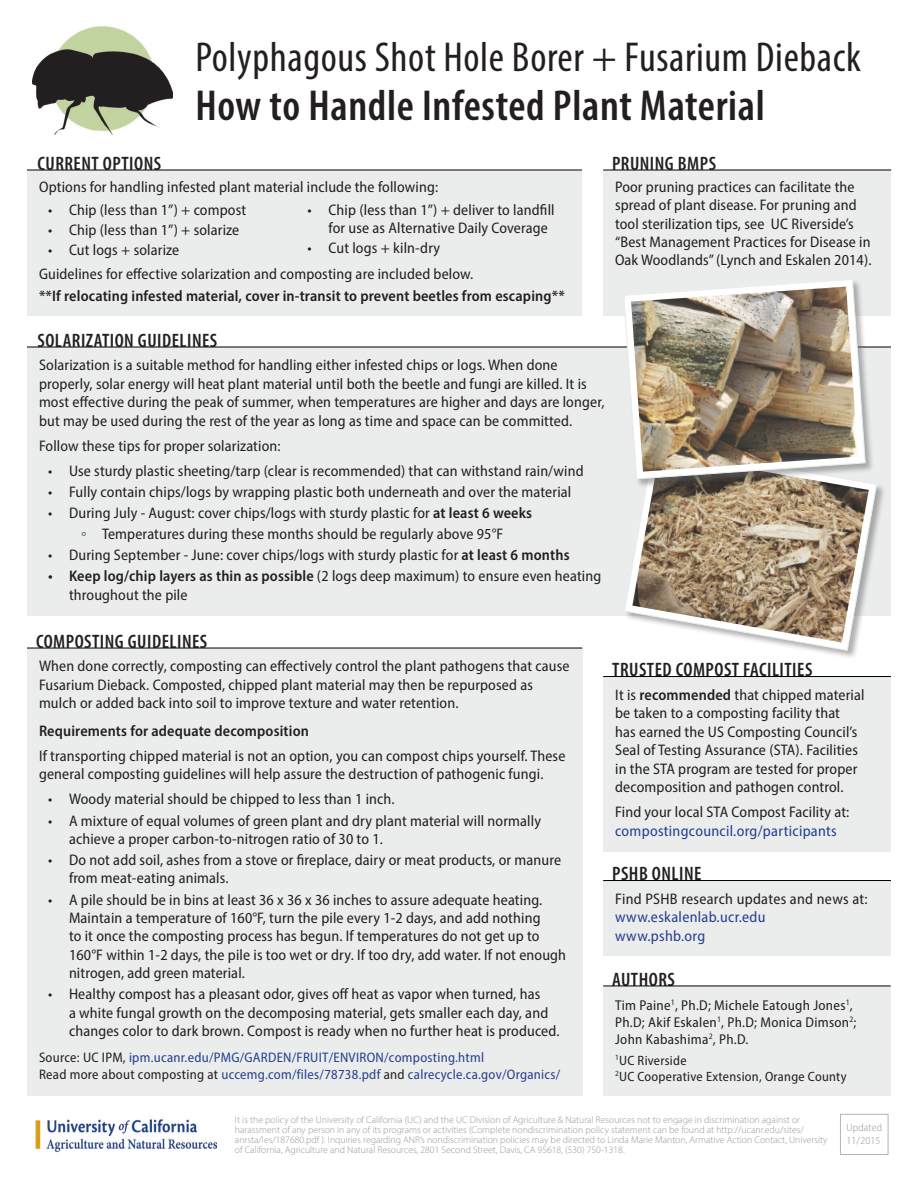
<style>
.page{position:relative;width:918px;height:1188px;background:#fff}
.page>*{position:absolute;margin:0;border:0;box-sizing:border-box;transform-origin:0 0}
.t1{font:600 condensed 43.5px "Myriad Pro";letter-spacing:.015em;color:#231f20}
.t2{font:condensed 42px "Myriad Pro";letter-spacing:.015em;color:#231f20}
.t3{font:600 condensed 19.5px "Myriad Pro";letter-spacing:.025em;color:#231f20}
.t4{font:semi-condensed 15.3px/18.5px "Myriad Pro";letter-spacing:.01em;color:#231f20}
.t5{font:600 semi-condensed 15.3px "Myriad Pro";letter-spacing:.01em;color:#231f20}
.t6{font:semi-condensed 15.3px "Myriad Pro";letter-spacing:.02em;color:#25408f}
.t7{font:semi-condensed 14.25px/17.1px "Myriad Pro";letter-spacing:.02em;color:#231f20}
.t8{font:semi-condensed 13.8px/16.6px "Myriad Pro";letter-spacing:.02em;color:#25408f}
.t9{font:semi-condensed 13.5px "Myriad Pro";letter-spacing:.02em;color:#231f20}
.t10{font:300 semi-condensed 10.8px/13px "Myriad Pro";letter-spacing:.02em;color:#949698}
.t11{font:300 9.75px/9.8px "Myriad Pro";color:#949698}
.s1{font-weight:600}
.s2{font-family:"Calibri";font-weight:700;font-stretch:normal}
.s3{color:#231f20}
.s4{color:#25408f}
</style>
<div class="page">
<img style="left:33px;top:27px;width:140px;height:108px">
<div style="left:603px;top:881px;width:288px;height:75px;background:#ebecec"></div>
<hr style="left:603px;top:880px;width:288px;height:1px;background:#000">
<div style="left:603px;top:986px;width:288px;height:109px;background:#ebecec"></div>
<hr style="left:603px;top:986px;width:288px;height:1px;background:#000">
<div style="left:603px;top:677px;width:288px;height:175px;background:#ebecec"></div>
<hr style="left:603px;top:676px;width:288px;height:1px;background:#000">
<div style="left:27px;top:648px;width:555px;height:447px;background:#ebecec"></div>
<hr style="left:27px;top:648px;width:555px;height:1px;background:#000">
<div style="left:27px;top:347px;width:864px;height:269px;background:#ebecec"></div>
<hr style="left:27px;top:347px;width:864px;height:1px;background:#000">
<div style="left:27px;top:170px;width:555px;height:146px;background:#ebecec"></div>
<hr style="left:27px;top:170px;width:555px;height:1px;background:#000">
<div style="left:603px;top:170px;width:288px;height:146px;background:#ebecec"></div>
<hr style="left:603px;top:170px;width:288px;height:1px;background:#000">
<div style="left:624px;top:445px;width:262px;height:215px;background:#636466;opacity:.5"></div>
<svg style="left:624px;top:445px;width:253px;height:206px"></svg>
<img style="left:632px;top:489px;width:237px;height:154px">
<div style="left:623px;top:278px;width:252px;height:211px;background:#636466;opacity:.5"></div>
<svg style="left:623px;top:279px;width:243px;height:201px"></svg>
<img style="left:631px;top:287px;width:227px;height:185px">
<img style="left:35px;top:1118px;width:182px;height:35px">
<div style="left:840px;top:1114px;width:48px;height:41px;border:1px solid #b2b4b6"></div>
<p class="t2" style="left:196px;top:31px;width:667px">Polyphagous Shot Hole Borer + Fusarium Dieback</p>
<p class="t1" style="left:196px;top:79px;width:571px">How to Handle Infested Plant Material</p>
<p class="t3" style="left:38px;top:151px;width:125px">CURRENT OPTIONS</p>
<p class="t4" style="left:39px;top:177px;width:401px">Options for handling infested plant material include the following:</p>
<p class="t4" style="left:48px;top:200px;width:200px">• Chip (less than 1”) + compost</p>
<p class="t4" style="left:48px;top:220px;width:193px">• Chip (less than 1”) + solarize</p>
<p class="t4" style="left:48px;top:240px;width:133px">• Cut logs + solarize</p>
<p class="t4" style="left:328px;top:200px;width:228px;text-indent:-21px">• Chip (less than 1”) + deliver to landfill for use as Alternative Daily Coverage</p>
<p class="t4" style="left:308px;top:239px;width:134px">• Cut logs + kiln-dry</p>
<p class="t4" style="left:39px;top:264px;width:436px">Guidelines for effective solarization and composting are included below.</p>
<p class="t5" style="left:39px;top:287px;width:527px">**If relocating infested material, cover in-transit to prevent beetles from escaping**</p>
<p class="t3" style="left:612px;top:151px;width:106px">PRUNING BMPS</p>
<p class="t4" style="left:615px;top:177px;width:258px">Poor pruning practices can facilitate the spread of plant disease. For pruning and tool sterilization tips, see UC Riverside’s “Best Management Practices for Disease in Oak Woodlands” (Lynch and Eskalen 2014).</p>
<p class="t3" style="left:38px;top:328px;width:181px">SOLARIZATION GUIDELINES</p>
<p class="t4" style="left:39px;top:356px;width:567px">Solarization is a suitable method for handling either infested chips or logs. When done properly, solar energy will heat plant material until both the beetle and fungi are killed. It is most effective during the peak of summer, when temperatures are higher and days are longer, but may be used during the rest of the year as long as time and space can be committed.</p>
<p class="t4" style="left:39px;top:437px;width:243px">Follow these tips for proper solarization:</p>
<p class="t4" style="left:48px;top:461px;width:537px">• Use sturdy plastic sheeting/tarp (clear is recommended) that can withstand rain/wind</p>
<p class="t4" style="left:48px;top:482px;width:525px">• Fully contain chips/logs by wrapping plastic both underneath and over the material</p>
<p class="t4" style="left:48px;top:503px;width:486px">• During July - August: cover chips/logs with sturdy plastic for <span class="s1">at least 6 weeks</span></p>
<p class="t4" style="left:81px;top:525px;width:424px"><span class="s2">◦</span> Temperatures during these months should be regularly above 95°F</p>
<p class="t4" style="left:48px;top:546px;width:523px">• During September - June: cover chips/logs with sturdy plastic for <span class="s1">at least 6 months</span></p>
<p class="t4" style="left:69px;top:567px;width:534px;text-indent:-21px"><span class="s1">• Keep log/chip layers as thin as possible</span> (2 logs deep maximum) to ensure even heating throughout the pile</p>
<p class="t3" style="left:36px;top:629px;width:173px">COMPOSTING GUIDELINES</p>
<p class="t4" style="left:39px;top:657px;width:532px">When done correctly, composting can effectively control the plant pathogens that cause</p>
<p class="t3" style="left:612px;top:658px;width:202px">TRUSTED COMPOST FACILITIES</p>
<p class="t4" style="left:39px;top:675px;width:495px">Fusarium Dieback. Composted, chipped plant material may then be repurposed as mulch or added back into soil to improve texture and water retention.</p>
<p class="t5" style="left:39px;top:721px;width:272px">Requirements for adequate decomposition</p>
<p class="t4" style="left:39px;top:746px;width:528px">If transporting chipped material is not an option, you can compost chips yourself. These general composting guidelines will help assure the destruction of pathogenic fungi.</p>
<p class="t4" style="left:48px;top:790px;width:348px">• Woody material should be chipped to less than 1 inch.</p>
<p class="t4" style="left:69px;top:811px;width:474px;text-indent:-21px">• A mixture of equal volumes of green plant and dry plant material will normally achieve a proper carbon-to-nitrogen ratio of 30 to 1.</p>
<p class="t4" style="left:69px;top:850px;width:494px;text-indent:-21px">• Do not add soil, ashes from a stove or fireplace, dairy or meat products, or manure from meat-eating animals.</p>
<p class="t4" style="left:69px;top:890px;width:499px;text-indent:-21px">• A pile should be in bins at least 36 x 36 x 36 inches to assure adequate heating.<br>Maintain a temperature of 160°F, turn the pile every 1-2 days, and add nothing<br>to it once the composting process has begun. If temperatures do not get up to 160°F within 1-2 days, the pile is too wet or dry. If too dry, add water. If not enough nitrogen, add green material.</p>
<p class="t4" style="left:69px;top:985px;width:492px;text-indent:-21px">• Healthy compost has a pleasant odor, gives off heat as vapor when turned, has<br>a white fungal growth on the decomposing material, gets smaller each day, and changes color to dark brown. Compost is ready when no further heat is produced.</p>
<p class="t8" style="left:39px;top:1049px;width:523px"><span class="s3">Source: UC IPM,</span> ipm.ucanr.edu/PMG/GARDEN/FRUIT/ENVIRON/composting.html<br><span class="s3">Read more about composting at</span> uccemg.com/files/78738.pdf <span class="s3">and</span> calrecycle.ca.gov/Organics/</p>
<p class="t4" style="left:615px;top:685px;width:251px">It is <span class="s1">recommended</span> that chipped material be taken to a composting facility that<br>has earned the US Composting Council’s Seal of Testing Assurance (STA). Facilities in the STA program are tested for proper decomposition and pathogen control.</p>
<p class="t4" style="left:615px;top:803px;width:236px">Find your local STA Compost Facility at: <span class="s4">compostingcouncil.org/participants</span></p>
<p class="t3" style="left:612px;top:862px;width:91px">PSHB ONLINE</p>
<p class="t4" style="left:615px;top:889px;width:254px">Find PSHB research updates and news at:</p>
<p class="t6" style="left:615px;top:908px;width:152px">www.eskalenlab.ucr.edu</p>
<p class="t6" style="left:615px;top:926px;width:92px">www.pshb.org</p>
<p class="t3" style="left:612px;top:967px;width:64px">AUTHORS</p>
<p class="t7" style="left:615px;top:996px;width:243px">Tim Paine<sup>1</sup>, Ph.D; Michele Eatough Jones<sup>1</sup>,<br>Ph.D; Akif Eskalen<sup>1</sup>, Ph.D; Monica Dimson<sup>2</sup>;<br>John Kabashima<sup>2</sup>, Ph.D.</p>
<p class="t9" style="left:615px;top:1052px;width:73px"><sup>1</sup>UC Riverside</p>
<p class="t9" style="left:615px;top:1068px;width:233px"><sup>2</sup>UC Cooperative Extension, Orange County</p>
<p class="t11" style="left:235px;top:1115px;width:594px">It is the policy of the University of California (UC) and the UC Division of Agriculture &amp; Natural Resources not to engage in discrimination against or harassment of any person in any of its programs or activities (Complete nondiscrimination policy statement can be found at http://ucanr.edu/sites/ anrsta/les/187680.pdf ). Inquiries regarding ANR’s nondiscrimination policies may be directed to Linda Marie Manton, Armative Action Contact, University of California, Agriculture and Natural Resources, 2801 Second Street, Davis, CA 95618, (530) 750-1318.</p>
<p class="t10" style="left:846px;top:1121px;width:37px">Updated<br>11/2015</p>
</div>
